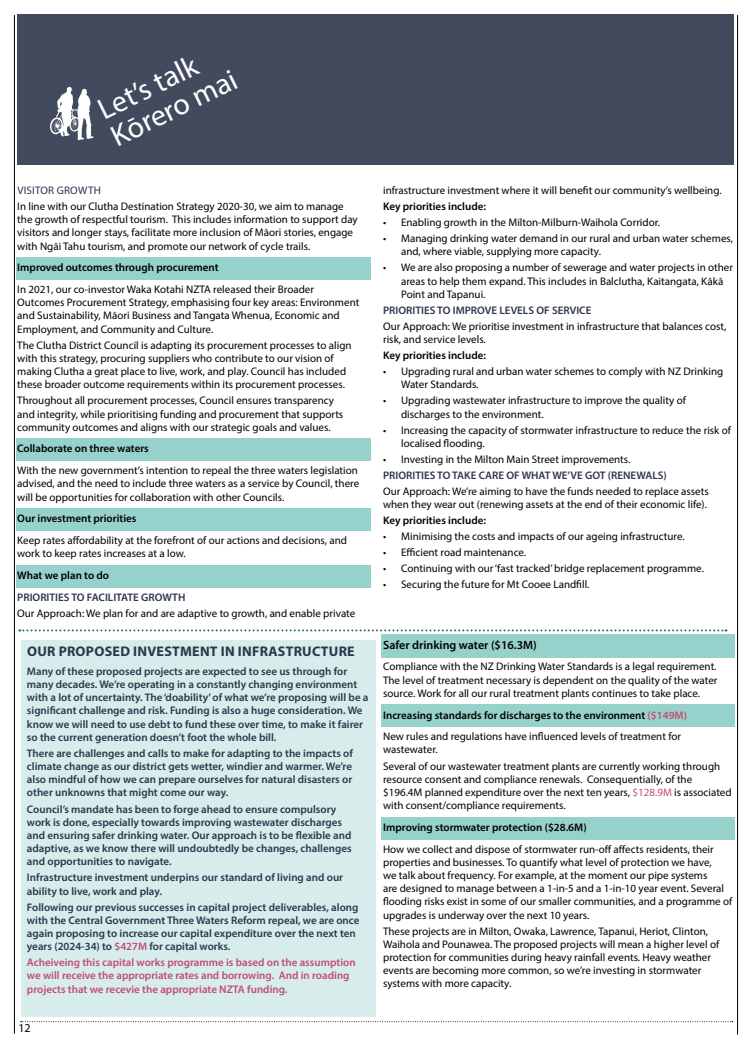
<style>
.page{position:relative;width:752px;height:1049px;background:#fff}
.page>*{position:absolute;margin:0;border:0;box-sizing:border-box;transform-origin:0 0}
.t1{font:30px/30px "Myriad Pro";color:#fff}
.t2{font:700 14px "Myriad Pro";letter-spacing:.02em;color:#2d364c}
.t3{font:600 12px "Myriad Pro";color:#000}
.t4{font:12px "Myriad Pro";color:#000}
.t5{font:11px/13.2px "Myriad Pro";color:#000}
.t6{font:600 11px/13.2px "Myriad Pro";color:#2d364c}
.t7{font:600 11px "Myriad Pro";color:#000}
.t8{font:600 11px/13.2px "Myriad Pro";color:#c34c70}
.t9{font:11px "Myriad Pro";letter-spacing:.02em;color:#2d364c}
.s1{color:#c34c70}
.s2{font-weight:600}
.s3{font-weight:600;color:#c34c70}
</style>
<div class="page">
<svg style="left:21px;top:1021px;width:711px;height:1px"></svg>
<hr style="left:14px;top:15px;width:1px;height:1019px;background:#000">
<hr style="left:737px;top:15px;width:1px;height:1019px;background:#000">
<div style="left:17px;top:14px;width:716px;height:150px;background:#424a5e"></div>
<svg style="left:50px;top:87px;width:43px;height:53px"></svg>
<div style="left:16px;top:257px;width:354px;height:23px;background:#97d1cb"></div>
<div style="left:16px;top:438px;width:354px;height:23px;background:#97d1cb"></div>
<div style="left:16px;top:508px;width:354px;height:23px;background:#97d1cb"></div>
<div style="left:16px;top:565px;width:354px;height:22px;background:#97d1cb"></div>
<div style="left:21px;top:640px;width:355px;height:376px;background:#d6edeb"></div>
<svg style="left:19px;top:629px;width:707px;height:2px"></svg>
<div style="left:381px;top:634px;width:353px;height:23px;background:#97d1cb"></div>
<div style="left:381px;top:705px;width:353px;height:22px;background:#97d1cb"></div>
<div style="left:381px;top:817px;width:353px;height:22px;background:#97d1cb"></div>
<h1 class="t1" style="left:93px;top:97px;width:138px;rotate:-26deg">Let’s talk<br>Kōrero mai</h1>
<p class="t9" style="left:17px;top:184px;width:85px">VISITOR GROWTH</p>
<p class="t5" style="left:17px;top:200px;width:342px">In line with our Clutha Destination Strategy 2020-30, we aim to manage the growth of respectful tourism. This includes information to support day visitors and longer stays, facilitate more inclusion of Māori stories, engage with Ngāi Tahu tourism, and promote our network of cycle trails.</p>
<p class="t7" style="left:17px;top:261px;width:203px">Improved outcomes through procurement</p>
<p class="t5" style="left:17px;top:283px;width:343px">In 2021, our co-investor Waka Kotahi NZTA released their Broader Outcomes Procurement Strategy, emphasising four key areas: Environment and Sustainability, Māori Business and Tangata Whenua, Economic and Employment, and Community and Culture.</p>
<p class="t5" style="left:17px;top:338px;width:335px">The Clutha District Council is adapting its procurement processes to align with this strategy, procuring suppliers who contribute to our vision of making Clutha a great place to live, work, and play. Council has included these broader outcome requirements within its procurement processes.</p>
<p class="t5" style="left:17px;top:394px;width:327px">Throughout all procurement processes, Council ensures transparency and integrity, while prioritising funding and procurement that supports community outcomes and aligns with our strategic goals and values.</p>
<p class="t7" style="left:17px;top:442px;width:133px">Collaborate on three waters</p>
<p class="t5" style="left:17px;top:464px;width:343px;text-align:justify">With the new government’s intention to repeal the three waters legislation advised, and the need to include three waters as a service by Council, there will be opportunities for collaboration with other Councils.</p>
<p class="t7" style="left:17px;top:512px;width:121px">Our investment priorities</p>
<p class="t5" style="left:17px;top:533px;width:331px">Keep rates affordability at the forefront of our actions and decisions, and work to keep rates increases at a low.</p>
<p class="t7" style="left:17px;top:568px;width:93px">What we plan to do</p>
<p class="t6" style="left:17px;top:590px;width:169px">PRIORITIES TO FACILITATE GROWTH</p>
<p class="t5" style="left:17px;top:606px;width:339px">Our Approach: We plan for and are adaptive to growth, and enable private</p>
<p class="t2" style="left:27px;top:642px;width:329px">OUR PROPOSED INVESTMENT IN INFRASTRUCTURE</p>
<p class="t6" style="left:27px;top:664px;width:343px">Many of these proposed projects are expected to see us through for many decades. We’re operating in a constantly changing environment with a lot of uncertainty. The ‘doability’ of what we’re proposing will be a significant challenge and risk. Funding is also a huge consideration. We know we will need to use debt to fund these over time, to make it fairer so the current generation doesn’t foot the whole bill.</p>
<p class="t6" style="left:27px;top:746px;width:327px;text-align:justify">There are challenges and calls to make for adapting to the impacts of climate change as our district gets wetter, windier and warmer. We’re also mindful of how we can prepare ourselves for natural disasters or other unknowns that might come our way.</p>
<p class="t6" style="left:27px;top:802px;width:326px">Council’s mandate has been to forge ahead to ensure compulsory work is done, especially towards improving wastewater discharges and ensuring safer drinking water. Our approach is to be flexible and adaptive, as we know there will undoubtedly be changes, challenges and opportunities to navigate.</p>
<p class="t6" style="left:27px;top:871px;width:317px">Infrastructure investment underpins our standard of living and our ability to live, work and play.</p>
<p class="t6" style="left:27px;top:900px;width:334px">Following our previous successes in capital project deliverables, along with the Central Government Three Waters Reform repeal, we are once again proposing to increase our capital expenditure over the next ten years (2024-34) to <span class="s1">$427M</span> for capital works.</p>
<p class="t8" style="left:27px;top:956px;width:330px">Acheiveing this capital works programme is based on the assumption we will receive the appropriate rates and borrowing. And in roading projects that we recevie the appropriate NZTA funding.</p>
<p class="t4" style="left:18px;top:1021px;width:14px">12</p>
<p class="t5" style="left:383px;top:184px;width:340px">infrastructure investment where it will benefit our community’s wellbeing.</p>
<p class="t7" style="left:383px;top:199px;width:104px">Key priorities include:</p>
<p class="t5" style="left:383px;top:216px;width:278px">• Enabling growth in the Milton-Milburn-Waihola Corridor.</p>
<p class="t5" style="left:401px;top:232px;width:333px;text-indent:-18px">• Managing drinking water demand in our rural and urban water schemes, and, where viable, supplying more capacity.</p>
<p class="t5" style="left:401px;top:261px;width:333px;text-indent:-18px">• We are also proposing a number of sewerage and water projects in other areas to help them expand. This includes in Balclutha, Kaitangata, Kākā<br>Point and Tapanui.</p>
<p class="t6" style="left:383px;top:303px;width:210px">PRIORITIES TO IMPROVE LEVELS OF SERVICE</p>
<p class="t5" style="left:383px;top:319px;width:345px">Our Approach: We prioritise investment in infrastructure that balances cost, risk, and service levels.</p>
<p class="t7" style="left:383px;top:348px;width:104px">Key priorities include:</p>
<p class="t5" style="left:401px;top:365px;width:323px;text-indent:-18px">• Upgrading rural and urban water schemes to comply with NZ Drinking<br>Water Standards.</p>
<p class="t5" style="left:401px;top:394px;width:286px;text-indent:-18px">• Upgrading wastewater infrastructure to improve the quality of discharges to the environment.</p>
<p class="t5" style="left:401px;top:423px;width:331px;text-indent:-18px">• Increasing the capacity of stormwater infrastructure to reduce the risk of localised flooding.</p>
<p class="t5" style="left:383px;top:452px;width:249px">• Investing in the Milton Main Street improvements.</p>
<p class="t6" style="left:383px;top:468px;width:285px">PRIORITIES TO TAKE CARE OF WHAT WE’VE GOT (RENEWALS)</p>
<p class="t5" style="left:383px;top:484px;width:327px">Our Approach: We’re aiming to have the funds needed to replace assets when they wear out (renewing assets at the end of their economic life).</p>
<p class="t7" style="left:383px;top:513px;width:104px">Key priorities include:</p>
<p class="t5" style="left:383px;top:530px;width:303px">• Minimising the costs and impacts of our ageing infrastructure.</p>
<p class="t5" style="left:383px;top:546px;width:145px">• Efficient road maintenance.</p>
<p class="t5" style="left:383px;top:562px;width:322px">• Continuing with our ‘fast tracked’ bridge replacement programme.</p>
<p class="t5" style="left:383px;top:578px;width:208px">• Securing the future for Mt Cooee Landfill.</p>
<p class="t3" style="left:383px;top:637px;width:155px">Safer drinking water ($16.3M)</p>
<p class="t5" style="left:383px;top:660px;width:336px;text-align:justify">Compliance with the NZ Drinking Water Standards is a legal requirement.<br>The level of treatment necessary is dependent on the quality of the water source. Work for all our rural treatment plants continues to take place.</p>
<p class="t5" style="left:383px;top:704px;width:305px;line-height:21.7px"><span class="s2">Increasing standards for discharges to the environment</span> <span class="s3">($149M)<br></span>New rules and regulations have influenced levels of treatment for</p>
<p class="t5" style="left:383px;top:742px;width:338px;line-height:16px">wastewater.<br>Several of our wastewater treatment plants are currently working through</p>
<p class="t5" style="left:383px;top:772px;width:350px">resource consent and compliance renewals. Consequentially, of the $196.4M planned expenditure over the next ten years, <span class="s1">$128.9M</span> is associated with consent/compliance requirements.</p>
<p class="t7" style="left:383px;top:820px;width:205px">Improving stormwater protection ($28.6M)</p>
<p class="t5" style="left:383px;top:842px;width:350px">How we collect and dispose of stormwater run-off affects residents, their properties and businesses. To quantify what level of protection we have,<br>we talk about frequency. For example, at the moment our pipe systems<br>are designed to manage between a 1-in-5 and a 1-in-10 year event. Several flooding risks exist in some of our smaller communities, and a programme of upgrades is underway over the next 10 years.</p>
<p class="t5" style="left:383px;top:924px;width:337px">These projects are in Milton, Owaka, Lawrence, Tapanui, Heriot, Clinton, Waihola and Pounawea. The proposed projects will mean a higher level of protection for communities during heavy rainfall events. Heavy weather events are becoming more common, so we’re investing in stormwater systems with more capacity.</p>
</div>
